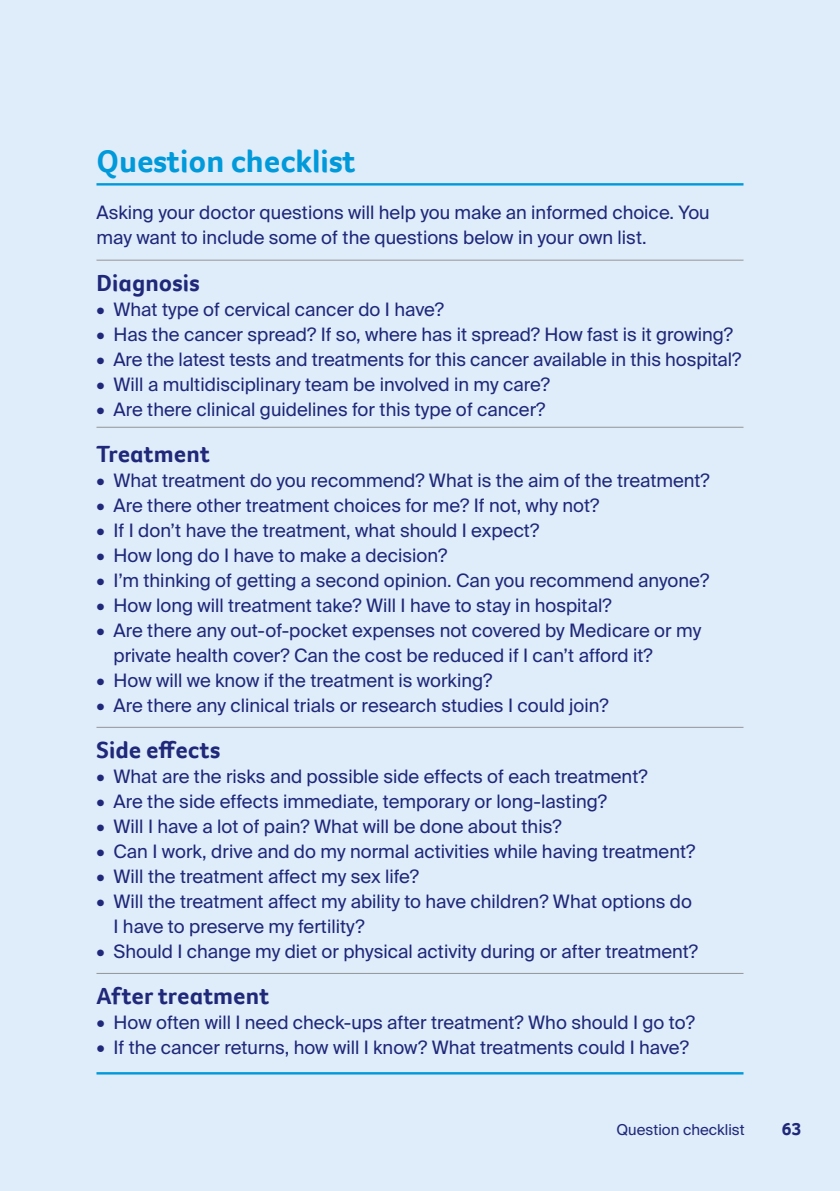
<style>
.page{position:relative;width:840px;height:1191px;background:#fff}
.page>*{position:absolute;margin:0;border:0;box-sizing:border-box;transform-origin:0 0}
.t1{font:700 32px "Foco CC";color:#0099da}
.t2{font:700 24px "Foco CC";letter-spacing:.005em;color:#1f2879}
.t3{font:18.4px/25px "Suisse Intl";color:#1f2879}
.t4{font:700 18px "Foco CC";color:#1f2879}
.t5{font:15px "Suisse Intl";color:#1f2879}
.s1{font-weight:600}
</style>
<div class="page">
<div style="left:0;top:0;width:839px;height:1191px;background:#dfecf9"></div>
<hr style="left:96px;top:183px;width:647px;height:2px;background:#0099da">
<hr style="left:96px;top:260px;width:647px;height:1px;background:#939598">
<hr style="left:96px;top:427px;width:647px;height:1px;background:#939598">
<hr style="left:96px;top:727px;width:647px;height:1px;background:#939598">
<hr style="left:96px;top:973px;width:647px;height:1px;background:#939598">
<hr style="left:96px;top:1072px;width:647px;height:2px;background:#0099da">
<h1 class="t1" style="left:96px;top:140px;width:260px">Question checklist</h1>
<p class="t3" style="left:96px;top:201px;width:614px">Asking your doctor questions will help you make an informed choice. You may want to include some of the questions below in your own list.</p>
<h2 class="t2" style="left:96px;top:266px;width:105px">Diagnosis</h2>
<p class="t3" style="left:96px;top:297px;width:349px"><span class="s1">•</span> What type of cervical cancer do I have?</p>
<p class="t3" style="left:96px;top:322px;width:637px"><span class="s1">•</span> Has the cancer spread? If so, where has it spread? How fast is it growing?</p>
<p class="t3" style="left:96px;top:347px;width:646px"><span class="s1">•</span> Are the latest tests and treatments for this cancer available in this hospital?</p>
<p class="t3" style="left:96px;top:372px;width:455px"><span class="s1">•</span> Will a multidisciplinary team be involved in my care?</p>
<p class="t3" style="left:96px;top:397px;width:450px"><span class="s1">•</span> Are there clinical guidelines for this type of cancer?</p>
<h2 class="t2" style="left:96px;top:437px;width:115px">Treatment</h2>
<p class="t3" style="left:96px;top:468px;width:614px"><span class="s1">•</span> What treatment do you recommend? What is the aim of the treatment?</p>
<p class="t3" style="left:96px;top:493px;width:504px"><span class="s1">•</span> Are there other treatment choices for me? If not, why not?</p>
<p class="t3" style="left:96px;top:518px;width:444px"><span class="s1">•</span> If I don’t have the treatment, what should I expect?</p>
<p class="t3" style="left:96px;top:543px;width:352px"><span class="s1">•</span> How long do I have to make a decision?</p>
<p class="t3" style="left:96px;top:568px;width:614px"><span class="s1">•</span> I’m thinking of getting a second opinion. Can you recommend anyone?</p>
<p class="t3" style="left:96px;top:593px;width:516px"><span class="s1">•</span> How long will treatment take? Will I have to stay in hospital?</p>
<p class="t3" style="left:113px;top:618px;width:589px;text-indent:-17px"><span class="s1">•</span> Are there any out-of-pocket expenses not covered by Medicare or my private health cover? Can the cost be reduced if I can’t afford it?</p>
<p class="t3" style="left:96px;top:668px;width:397px"><span class="s1">•</span> How will we know if the treatment is working?</p>
<p class="t3" style="left:96px;top:693px;width:513px"><span class="s1">•</span> Are there any clinical trials or research studies I could join?</p>
<h2 class="t2" style="left:96px;top:733px;width:126px">Side effects</h2>
<p class="t3" style="left:96px;top:764px;width:552px"><span class="s1">•</span> What are the risks and possible side effects of each treatment?</p>
<p class="t3" style="left:96px;top:789px;width:511px"><span class="s1">•</span> Are the side effects immediate, temporary or long-lasting?</p>
<p class="t3" style="left:96px;top:814px;width:466px"><span class="s1">•</span> Will I have a lot of pain? What will be done about this?</p>
<p class="t3" style="left:96px;top:839px;width:600px"><span class="s1">•</span> Can I work, drive and do my normal activities while having treatment?</p>
<p class="t3" style="left:96px;top:864px;width:324px"><span class="s1">•</span> Will the treatment affect my sex life?</p>
<p class="t3" style="left:113px;top:889px;width:579px;text-indent:-17px"><span class="s1">•</span> Will the treatment affect my ability to have children? What options do<br>I have to preserve my fertility?</p>
<p class="t3" style="left:96px;top:939px;width:603px"><span class="s1">•</span> Should I change my diet or physical activity during or after treatment?</p>
<h2 class="t2" style="left:96px;top:979px;width:174px">After treatment</h2>
<p class="t3" style="left:96px;top:1010px;width:599px">• How often will I need check-ups after treatment? Who should I go to?</p>
<p class="t3" style="left:96px;top:1035px;width:593px">• If the cancer returns, how will I know? What treatments could I have?</p>
<p class="t5" style="left:616px;top:1121px;width:129px">Question checklist</p>
<p class="t4" style="left:781px;top:1117px;width:21px">63</p>
</div>
